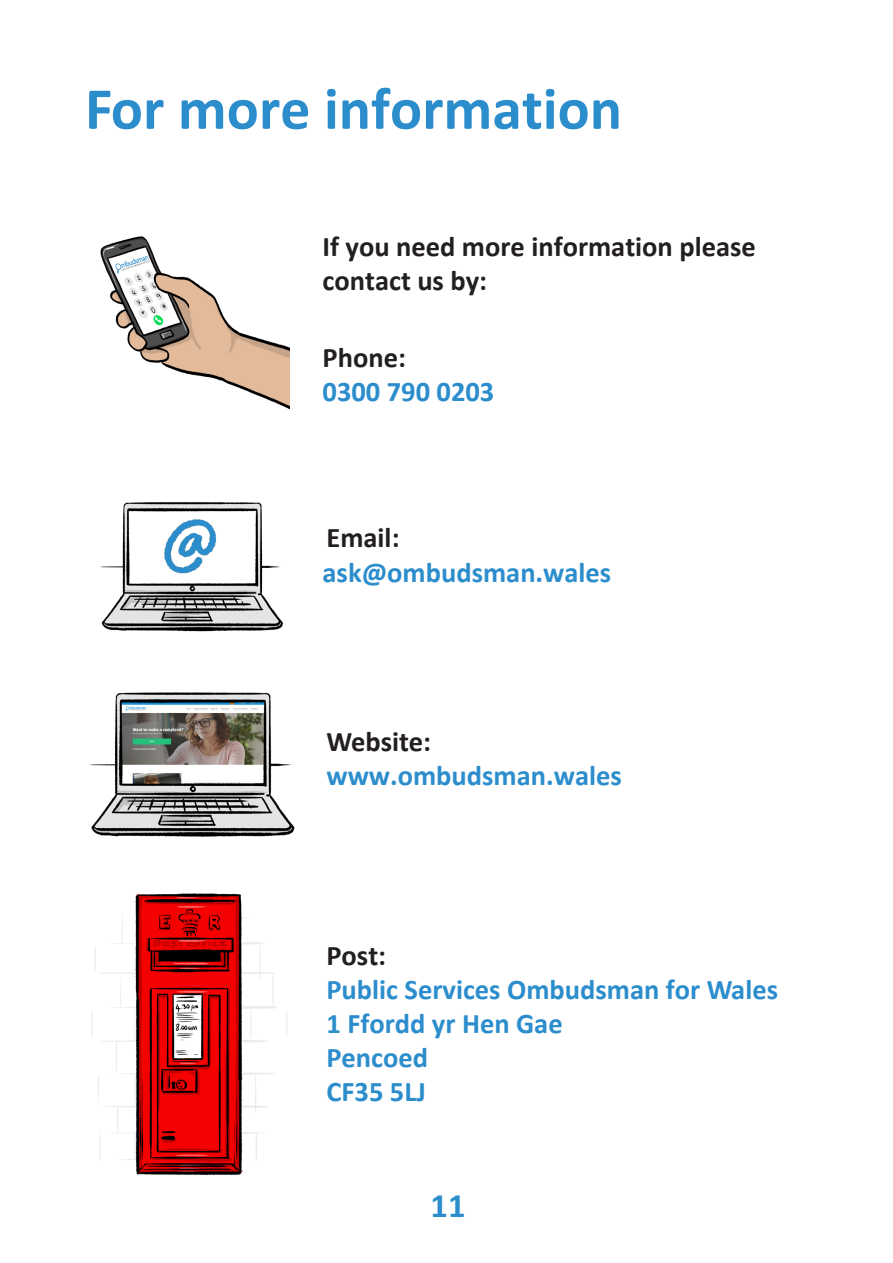
<style>
.page{position:relative;width:893px;height:1263px;background:#fff}
.page>*{position:absolute;margin:0;border:0;box-sizing:border-box;transform-origin:0 0}
.t1{font:700 60px "Calibri";color:#2c8dcd}
.t2{font:700 34.5px "Calibri";color:#2c8dcd}
.t3{font:700 28.5px/34.2px "Calibri";color:#2c8dcd}
.t4{font:700 28.5px/34.2px "Calibri";color:#231f20}
.s1{color:#231f20}
</style>
<div class="page">
<img style="left:100px;top:236px;width:190px;height:173px">
<img style="left:100px;top:502px;width:184px;height:130px">
<img style="left:90px;top:692px;width:205px;height:145px">
<img style="left:91px;top:893px;width:196px;height:282px">
<p class="t1" style="left:85px;top:66px;width:538px">For more information</p>
<p class="t4" style="left:323px;top:229px;width:435px">If you need more information please contact us by:</p>
<p class="t3" style="left:323px;top:340px;width:173px"><span class="s1">Phone:<br></span>0300 790 0203</p>
<p class="t3" style="left:323px;top:520px;width:290px"><span class="s1">Email: </span>ask@ombudsman.wales</p>
<p class="t3" style="left:326px;top:724px;width:297px"><span class="s1">Website: </span>www.ombudsman.wales</p>
<p class="t3" style="left:326px;top:937px;width:453px"><span class="s1">Post:<br></span>Public Services Ombudsman for Wales<br>1 Ffordd yr Hen Gae<br>Pencoed<br>CF35 5LJ</p>
<p class="t2" style="left:431px;top:1181px;width:36px">11</p>
</div>
